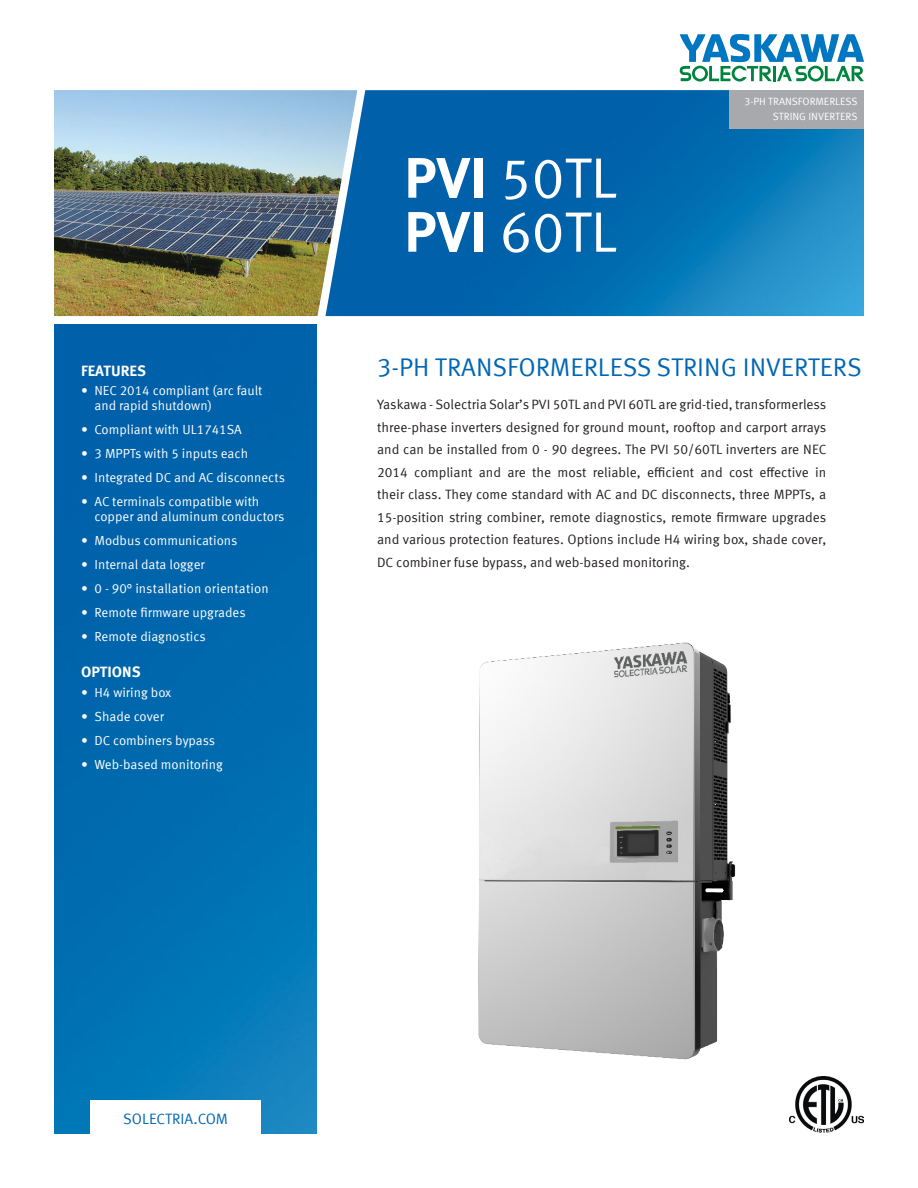
<style>
.page{position:relative;width:918px;height:1188px;background:#fff}
.page>*{position:absolute;margin:0;border:0;box-sizing:border-box;transform-origin:0 0}
.t1{font:57px "Meta Offc Norm";color:#fff}
.t2{font:25.5px "Meta Offc Norm";color:#0166b3}
.Bullet_Sections{font:700 15px "Meta Offc";color:#fff}
.t3{font:15px "Meta Offc Norm";color:#0166b3}
.t4{font:13.5px/22.5px "Meta Offc Norm";color:#231f20;text-align:justify}
.t5{font:13.2px/15px "Meta Offc Norm";color:#fff}
.t6{font:10.5px "Meta Offc Norm";color:#fff}
.s1{font-family:"Meta Offc";font-weight:700}
</style>
<div class="page">
<img style="left:357px;top:90px;width:507px;height:226px">
<img style="left:54px;top:90px;width:303px;height:226px">
<svg style="left:680px;top:34px;width:184px;height:48px"></svg>
<img style="left:54px;top:324px;width:262px;height:809px">
<img style="left:478px;top:642px;width:258px;height:418px">
<div style="left:91px;top:1100px;width:170px;height:34px;background:#fff"></div>
<img style="left:789px;top:1077px;width:75px;height:56px">
<div style="left:729px;top:90px;width:135px;height:39px;background:#a8a9ad"></div>
<p class="Bullet_Sections" style="left:81px;top:362px;width:66px">FEATURES</p>
<p class="t5" style="left:94px;top:384px;width:169px;text-indent:-14px">• NEC 2014 compliant (arc fault and rapid shutdown)</p>
<p class="t5" style="left:81px;top:423px;width:162px">• Compliant with UL1741SA</p>
<p class="t5" style="left:81px;top:447px;width:169px">• 3 MPPTs with 5 inputs each</p>
<p class="t5" style="left:81px;top:471px;width:205px">• Integrated DC and AC disconnects</p>
<p class="t5" style="left:94px;top:495px;width:192px;text-indent:-14px">• AC terminals compatible with copper and aluminum conductors</p>
<p class="t5" style="left:81px;top:534px;width:158px">• Modbus communications</p>
<p class="t5" style="left:81px;top:558px;width:125px">• Internal data logger</p>
<p class="t5" style="left:81px;top:582px;width:189px">• 0 - 90° installation orientation</p>
<p class="t5" style="left:81px;top:606px;width:166px">• Remote firmware upgrades</p>
<p class="t5" style="left:81px;top:630px;width:126px">• Remote diagnostics</p>
<p class="Bullet_Sections" style="left:81px;top:663px;width:61px">OPTIONS</p>
<p class="t5" style="left:81px;top:685px;width:92px">• H4 wiring box</p>
<p class="t5" style="left:81px;top:709px;width:84px">• Shade cover</p>
<p class="t5" style="left:81px;top:733px;width:136px">• DC combiners bypass</p>
<p class="t5" style="left:81px;top:757px;width:143px">• Web-based monitoring</p>
<p class="t1" style="left:404px;top:145px;width:215px"><span class="s1">PVI</span> 50TL</p>
<p class="t1" style="left:404px;top:199px;width:215px"><span class="s1">PVI</span> 60TL</p>
<p class="t6" style="left:744px;top:95px;width:115px">3-PH TRANSFORMERLESS</p>
<p class="t6" style="left:773px;top:110px;width:86px">STRING INVERTERS</p>
<p class="t2" style="left:377px;top:352px;width:486px">3-PH TRANSFORMERLESS STRING INVERTERS</p>
<p class="t4" style="left:377px;top:394px;width:451px">Yaskawa - Solectria Solar’s PVI 50TL and PVI 60TL are grid-tied, transformerless three-phase inverters designed for ground mount, rooftop and carport arrays and can be installed from 0 - 90 degrees. The PVI 50/60TL inverters are NEC 2014 compliant and are the most reliable, efficient and cost effective in their class. They come standard with AC and DC disconnects, three MPPTs, a 15-position string combiner, remote diagnostics, remote firmware upgrades and various protection features. Options include H4 wiring box, shade cover, DC combiner fuse bypass, and web-based monitoring.</p>
<p class="t3" style="left:123px;top:1110px;width:106px">SOLECTRIA.COM</p>
</div>
